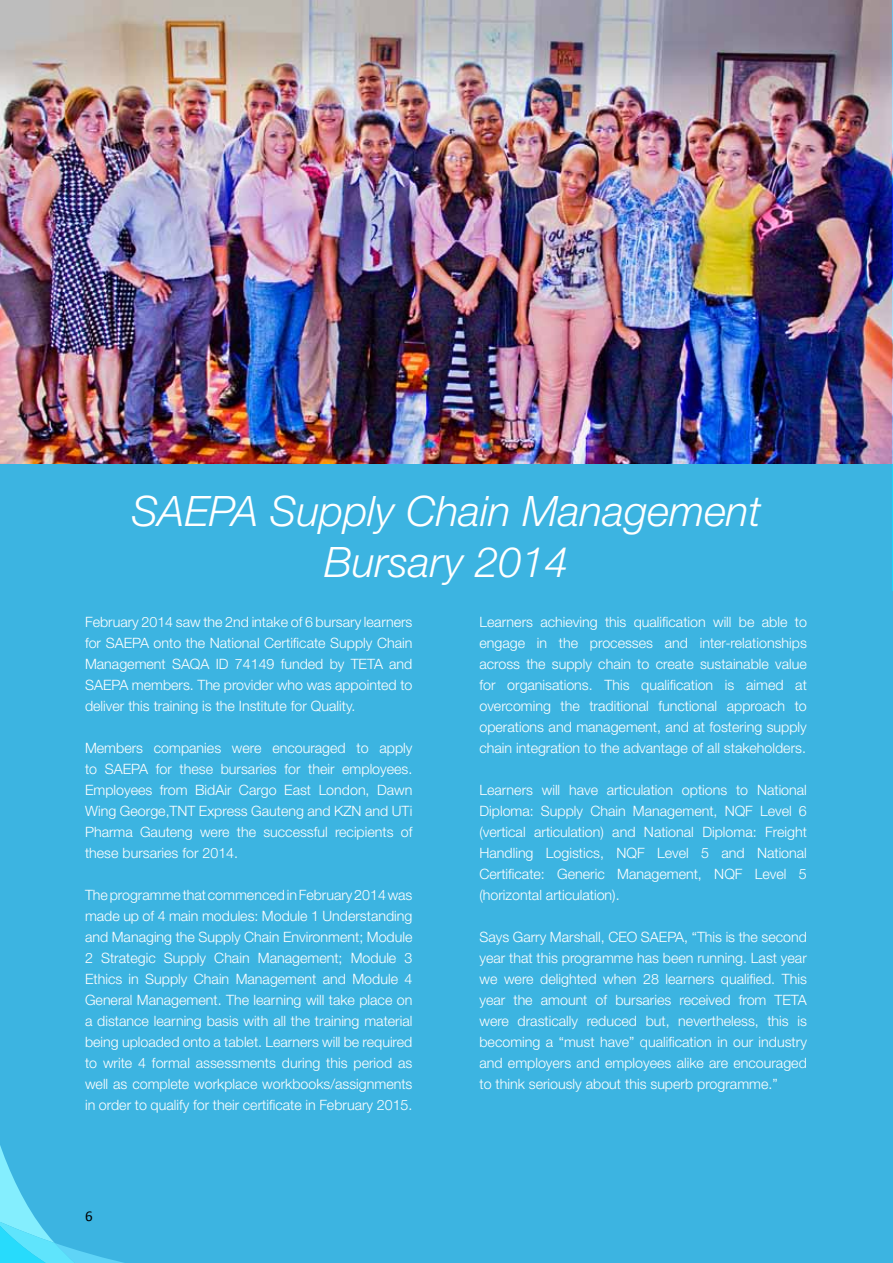
<style>
.page{position:relative;width:893px;height:1263px;background:#fff}
.page>*{position:absolute;margin:0;border:0;box-sizing:border-box;transform-origin:0 0}
.t1{font:italic 300 42px/50.4px "Helvetica Neue LT Std";color:#fff;text-align:center}
.t2{font:15px "Calibri";color:#000}
.t3{font:300 14.25px/21px "Helvetica Neue LT Std";color:#fff;text-align:justify}
</style>
<div class="page">
<div style="left:0;top:423px;width:892px;height:840px;background:#3cb4e1"></div>
<img style="left:0;top:0;width:892px;height:463px">
<hr style="left:892px;top:0;width:1px;height:591px;background:#3cb4e1">
<h1 class="t1" style="left:132px;top:486px;width:631px">SAEPA Supply Chain Management<br>Bursary 2014</h1>
<p class="t3" style="left:85px;top:611px;width:329px">February 2014 saw the 2nd intake of 6 bursary learners for SAEPA onto the National Certificate Supply Chain Management SAQA ID 74149 funded by TETA and SAEPA members. The provider who was appointed to deliver this training is the Institute for Quality.</p>
<p class="t3" style="left:85px;top:737px;width:329px">Members companies were encouraged to apply to SAEPA for these bursaries for their employees.<br>Employees from BidAir Cargo East London, Dawn Wing George,TNT Express Gauteng and KZN and UTi Pharma Gauteng were the successful recipients of these bursaries for 2014.</p>
<p class="t3" style="left:85px;top:884px;width:329px">The programme that commenced in February 2014 was made up of 4 main modules: Module 1 Understanding and Managing the Supply Chain Environment; Module 2 Strategic Supply Chain Management; Module 3<br>Ethics in Supply Chain Management and Module 4<br>General Management. The learning will take place on a distance learning basis with all the training material being uploaded onto a tablet. Learners will be required to write 4 formal assessments during this period as well as complete workplace workbooks/assignments in order to qualify for their certificate in February 2015.</p>
<p class="t3" style="left:479px;top:611px;width:329px">Learners achieving this qualification will be able to engage in the processes and inter-relationships across the supply chain to create sustainable value for organisations. This qualification is aimed at overcoming the traditional functional approach to operations and management, and at fostering supply chain integration to the advantage of all stakeholders.</p>
<p class="t3" style="left:479px;top:779px;width:329px">Learners will have articulation options to National Diploma: Supply Chain Management, NQF Level 6 (vertical articulation) and National Diploma: Freight Handling Logistics, NQF Level 5 and National Certificate: Generic Management, NQF Level 5 (horizontal articulation).</p>
<p class="t3" style="left:479px;top:926px;width:329px">Says Garry Marshall, CEO SAEPA, “This is the second year that this programme has been running. Last year we were delighted when 28 learners qualified. This year the amount of bursaries received from TETA were drastically reduced but, nevertheless, this is becoming a “must have” qualification in our industry and employers and employees alike are encouraged to think seriously about this superb programme.”</p>
<p class="t2" style="left:85px;top:1206px;width:9px">6</p>
</div>
